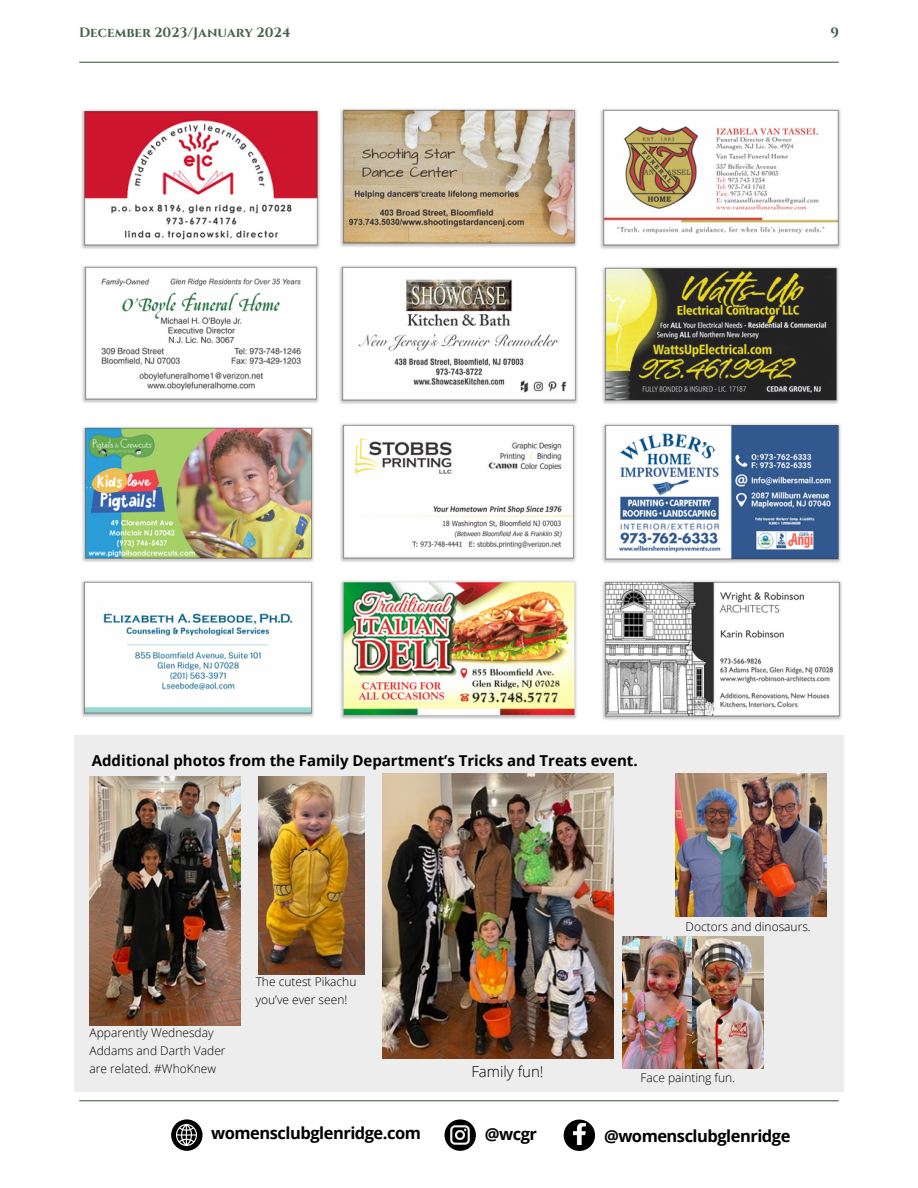
<style>
.page{position:relative;width:918px;height:1188px;background:#fff}
.page>*{position:absolute;margin:0;border:0;box-sizing:border-box;transform-origin:0 0}
.t1{font:700 16.5px "Open Sans";letter-spacing:-.03em;color:#000}
.t2{font:700 15px "Open Sans";color:#000}
.t3{font:300 15px "Open Sans";color:#000}
.t4{font:700 13.5px "Cinzel";color:#466049}
.t5{font:300 12px/18px "Open Sans";color:#000}
</style>
<div class="page">
<hr style="left:80px;top:1100px;width:758px;height:1px;background:#466049">
<svg style="left:171px;top:1119px;width:32px;height:32px"></svg>
<img style="left:177px;top:1125px;width:20px;height:20px">
<div style="left:445px;top:1119px;width:31px;height:32px;background:#000;border-radius:50%"></div>
<div style="left:564px;top:1120px;width:31px;height:31px;background:#000;border-radius:50%"></div>
<img style="left:574px;top:1124px;width:11px;height:20px">
<img style="left:450px;top:1125px;width:20px;height:20px">
<img style="left:81px;top:109px;width:239px;height:140px">
<img style="left:82px;top:265px;width:237px;height:138px">
<img style="left:82px;top:426px;width:232px;height:136px">
<img style="left:340px;top:108px;width:237px;height:139px">
<img style="left:339px;top:265px;width:239px;height:139px">
<img style="left:340px;top:423px;width:236px;height:139px">
<img style="left:340px;top:580px;width:237px;height:139px">
<img style="left:600px;top:108px;width:241px;height:141px">
<img style="left:602px;top:266px;width:237px;height:138px">
<img style="left:602px;top:580px;width:240px;height:140px">
<img style="left:81px;top:580px;width:233px;height:137px">
<img style="left:602px;top:423px;width:239px;height:140px">
<div style="left:74px;top:735px;width:770px;height:357px;background:#ededed"></div>
<hr style="left:80px;top:62px;width:758px;height:1px;background:#466049">
<img style="left:675px;top:774px;width:151px;height:143px">
<img style="left:259px;top:777px;width:105px;height:198px">
<img style="left:90px;top:777px;width:150px;height:248px">
<img style="left:382px;top:774px;width:231px;height:284px">
<img style="left:623px;top:936px;width:141px;height:132px">
<p class="t4" style="left:79px;top:24px;width:213px">December 2023/January 2024</p>
<p class="t4" style="left:830px;top:24px;width:10px">9</p>
<p class="t2" style="left:92px;top:750px;width:547px">Additional photos from the Family Department’s Tricks and Treats event.</p>
<p class="t5" style="left:256px;top:972px;width:102px">The cutest Pikachu you’ve ever seen!</p>
<p class="t5" style="left:686px;top:917px;width:127px">Doctors and dinosaurs.</p>
<p class="t5" style="left:90px;top:1023px;width:138px">Apparently Wednesday<br>Addams and Darth Vader are related. #WhoKnew</p>
<p class="t3" style="left:471px;top:1061px;width:74px">Family fun!</p>
<p class="t5" style="left:640px;top:1068px;width:96px">Face painting fun.</p>
<p class="t1" style="left:211px;top:1122px;width:211px">womensclubglenridge.com</p>
<p class="t1" style="left:485px;top:1122px;width:54px">@wcgr</p>
<p class="t1" style="left:604px;top:1124px;width:188px">@womensclubglenridge</p>
</div>
